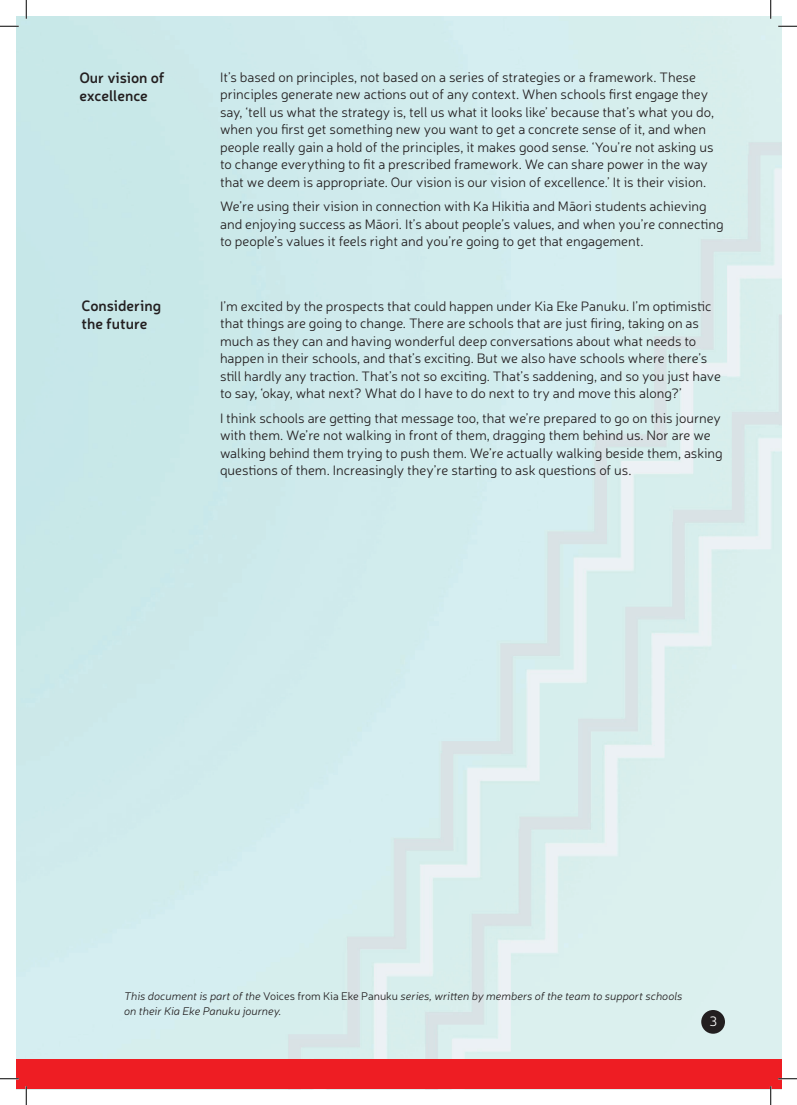
<style>
.page{position:relative;width:797px;height:1105px;background:#fff}
.page>*{position:absolute;margin:0;border:0;box-sizing:border-box;transform-origin:0 0}
.t1{font:600 15px/18px "Neris";color:#231f20}
.t2{font:300 13.75px/17.5px "Neris";color:#231f20}
.t3{font:300 13.75px "Neris";color:#fff}
.t4{font:italic 300 11.25px/15px "Neris";color:#231f20}
.s1{font-style:normal}
</style>
<div class="page">
<div style="left:16px;top:1059px;width:765px;height:30px;background:#ee1d23"></div>
<div style="left:701px;top:1010px;width:24px;height:24px;background:#231f20;border-radius:50%"></div>
<svg style="left:0;top:25px;width:19px;height:2px"></svg>
<svg style="left:778px;top:25px;width:19px;height:2px"></svg>
<svg style="left:0;top:1078px;width:19px;height:1px"></svg>
<svg style="left:778px;top:1078px;width:19px;height:1px"></svg>
<svg style="left:25px;top:0;width:2px;height:19px"></svg>
<svg style="left:25px;top:1086px;width:2px;height:19px"></svg>
<svg style="left:770px;top:0;width:1px;height:19px"></svg>
<svg style="left:770px;top:1086px;width:1px;height:19px"></svg>
<p class="t1" style="left:79px;top:68px;width:87px">Our vision of excellence</p>
<p class="t1" style="left:81px;top:296px;width:81px">Considering the future</p>
<p class="t2" style="left:220px;top:68px;width:495px">It’s based on principles, not based on a series of strategies or a framework. These principles generate new actions out of any context. When schools first engage they say, ‘tell us what the strategy is, tell us what it looks like’ because that’s what you do, when you first get something new you want to get a concrete sense of it, and when people really gain a hold of the principles, it makes good sense. ‘You’re not asking us to change everything to fit a prescribed framework. We can share power in the way that we deem is appropriate. Our vision is our vision of excellence.’ It is their vision.</p>
<p class="t2" style="left:220px;top:197px;width:505px">We’re using their vision in connection with Ka Hikitia and Māori students achieving and enjoying success as Māori. It’s about people’s values, and when you’re connecting to people’s values it feels right and you’re going to get that engagement.</p>
<p class="t2" style="left:220px;top:297px;width:502px">I’m excited by the prospects that could happen under Kia Eke Panuku. I’m optimistic that things are going to change. There are schools that are just firing, taking on as much as they can and having wonderful deep conversations about what needs to happen in their schools, and that’s exciting. But we also have schools where there’s still hardly any traction. That’s not so exciting. That’s saddening, and so you just have to say, ‘okay, what next? What do I have to do next to try and move this along?’</p>
<p class="t2" style="left:220px;top:409px;width:504px">I think schools are getting that message too, that we’re prepared to go on this journey with them. We’re not walking in front of them, dragging them behind us. Nor are we walking behind them trying to push them. We’re actually walking beside them, asking questions of them. Increasingly they’re starting to ask questions of us.</p>
<p class="t4" style="left:124px;top:988px;width:560px">This document is part of the <span class="s1">Voices from Kia Eke Panuku</span> series, written by members of the team to support schools on their Kia Eke Panuku journey.</p>
<p class="t3" style="left:709px;top:1012px;width:9px">3</p>
</div>
